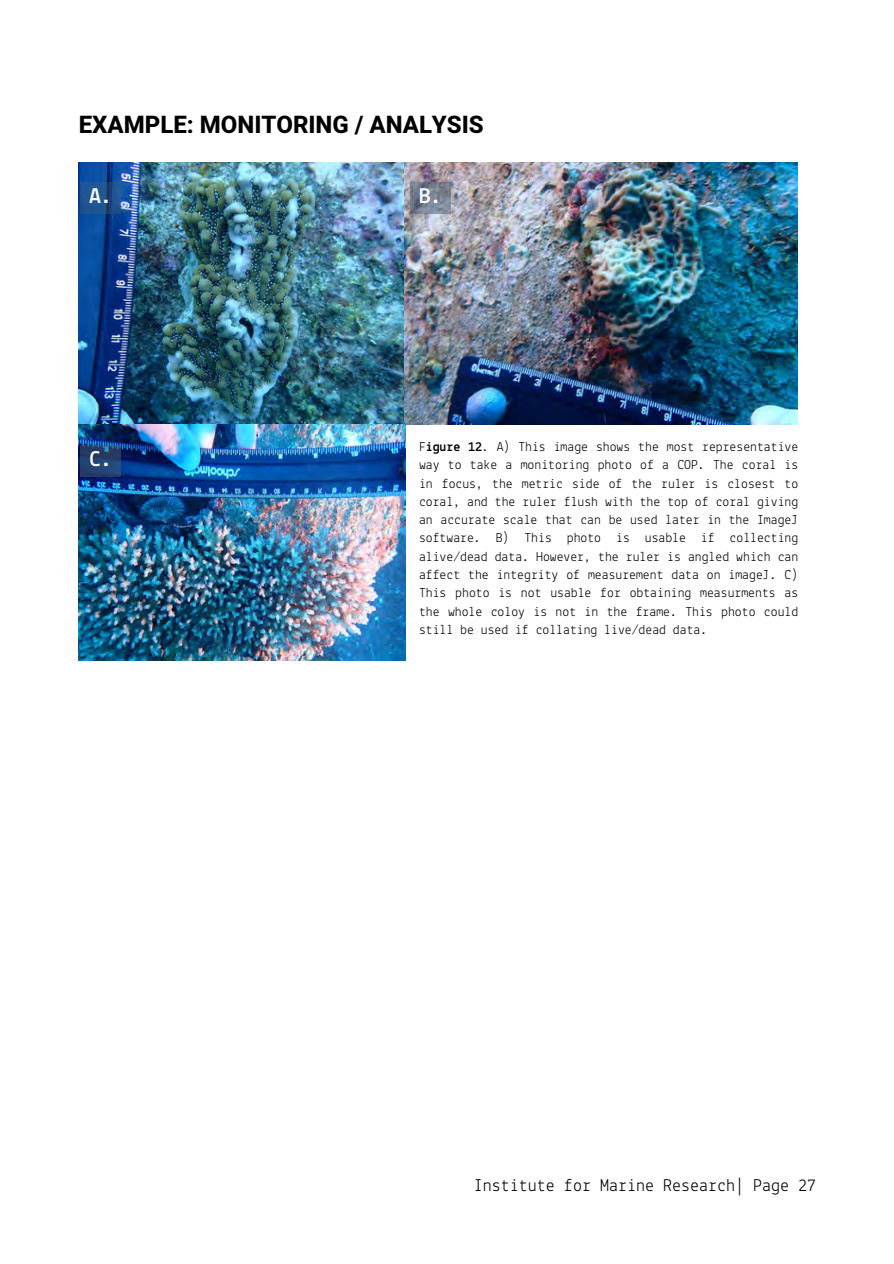
<style>
.page{position:relative;width:894px;height:1264px;background:#fff}
.page>*{position:absolute;margin:0;border:0;box-sizing:border-box;transform-origin:0 0}
.t1{font:800 24px "Heebo";color:#000}
.t2{font:700 22.5px "Lekton";color:#fff}
.t3{font:18px "Lekton";color:#000}
.t4{font:13.65px/18.3px "Lekton";color:#000;text-align:justify}
.s1{font-weight:700}
</style>
<div class="page">
<img style="left:79px;top:163px;width:718px;height:261px">
<img style="left:79px;top:424px;width:326px;height:236px">
<div style="left:80px;top:182px;width:41px;height:31px;background:#476074;opacity:.37"></div>
<div style="left:410px;top:182px;width:40px;height:31px;background:#476074;opacity:.48"></div>
<div style="left:80px;top:445px;width:41px;height:31px;background:#476074;opacity:.52"></div>
<h1 class="t1" style="left:79px;top:108px;width:406px">EXAMPLE: MONITORING / ANALYSIS</h1>
<p class="t2" style="left:89px;top:186px;width:24px">A.</p>
<h1 class="t2" style="left:419px;top:186px;width:24px">B.</h1>
<p class="t2" style="left:89px;top:449px;width:24px">C.</p>
<h2 class="t4" style="left:419px;top:438px;width:380px">F<span class="s1">igure 12</span>. A) This image shows the most representative way to take a monitoring photo of a COP. The coral is in focus, the metric side of the ruler is closest to coral, and the ruler flush with the top of coral giving an accurate scale that can be used later in the ImageJ software. B) This photo is usable if collecting alive/dead data. However, the ruler is angled which can affect the integrity of measurement data on imageJ. C)<br>This photo is not usable for obtaining measurments as the whole coloy is not in the frame. This photo could still be used if collating live/dead data.</h2>
<p class="t3" style="left:474px;top:1177px;width:343px">Institute for Marine Research| Page 27</p>
</div>
